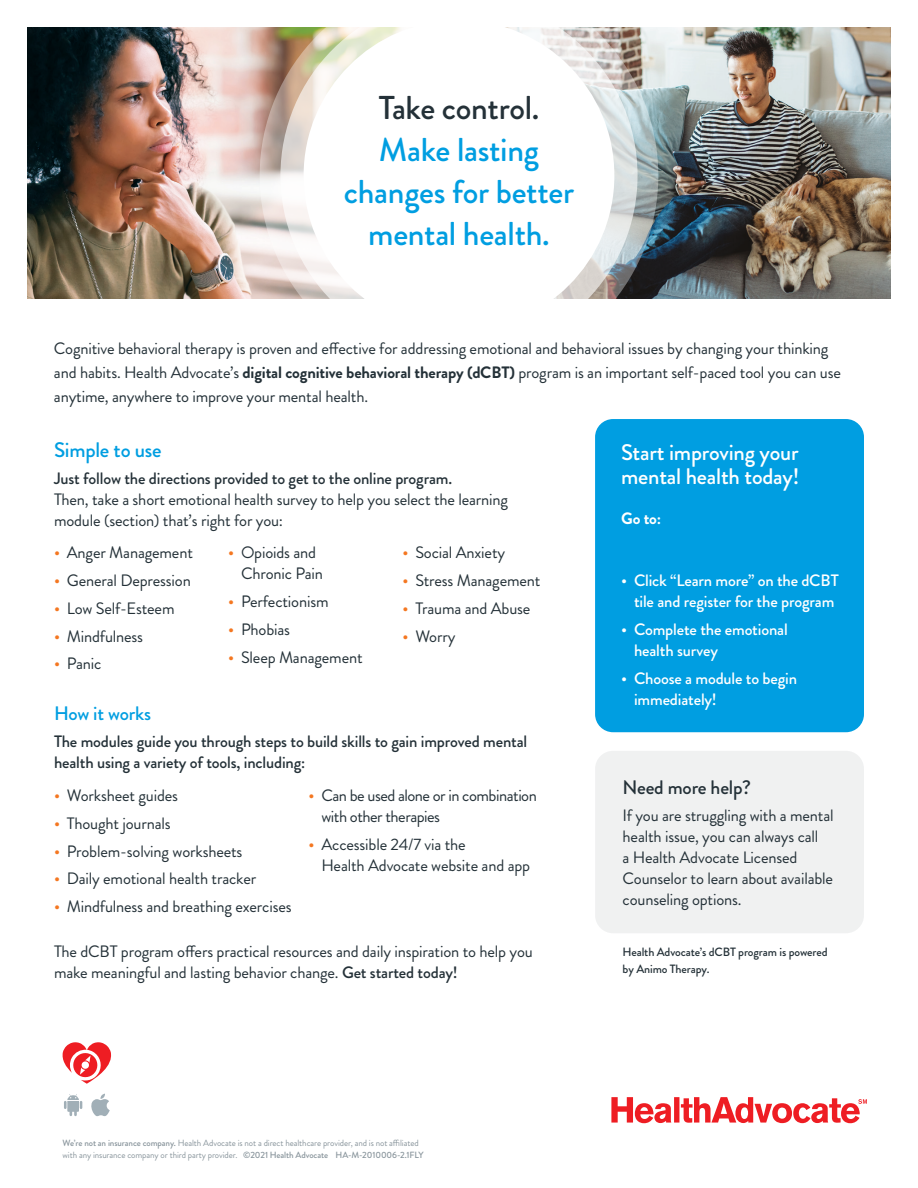
<style>
.page{position:relative;width:918px;height:1188px;background:#fff}
.page>*{position:absolute;margin:0;border:0;box-sizing:border-box;transform-origin:0 0}
.t1{font:500 33px/42px "Brandon Grotesque";letter-spacing:-.01em;color:#009ee1;text-align:center}
.t2{font:500 33px "Brandon Grotesque";letter-spacing:-.01em;color:#243138}
.t3{font:500 22.5px/24px "Brandon Grotesque";letter-spacing:-.01em;color:#fff}
.t4{font:500 21px "Brandon Grotesque";letter-spacing:-.01em;color:#009ee1}
.t5{font:500 19.5px "Brandon Grotesque";letter-spacing:-.01em;color:#243138}
.t6{font:500 19.5px "Brandon Grotesque";letter-spacing:-.01em;color:#009ee1}
.t7{font:16.5px/21px "Brandon Grotesque";letter-spacing:-.01em;color:#243138}
.t8{font:500 16.5px/21px "Brandon Grotesque";letter-spacing:-.01em;color:#243138}
.t9{font:500 16.5px/21px "Brandon Grotesque";letter-spacing:-.01em;color:#fff}
.t10{font:16.5px/21px "Brandon Grotesque";letter-spacing:-.03em;color:#243138}
.t11{font:700 16.5px "Brandon Grotesque";color:#fff}
.t12{font:500 12px/16.5px "Brandon Grotesque";letter-spacing:-.01em;color:#243138}
.t13{font:9px/12px "Brandon Grotesque";letter-spacing:-.01em;color:#89959c}
.s1{font-weight:700}
.s2{font-weight:500;color:#f47721}
.s3{font-weight:500}
</style>
<div class="page">
<img style="left:28px;top:27px;width:863px;height:271px">
<img style="left:260px;top:27px;width:398px;height:272px">
<img style="left:280px;top:27px;width:358px;height:272px">
<div style="left:304px;top:20px;width:310px;height:311px;background:#fff;border-radius:50%"></div>
<div style="left:595px;top:419px;width:269px;height:313px;background:#009ee1;border-radius:18px"></div>
<div style="left:595px;top:751px;width:269px;height:182px;background:#f0f1f1;border-radius:18px"></div>
<svg style="left:611px;top:1097px;width:256px;height:26px"></svg>
<svg style="left:91px;top:1094px;width:19px;height:22px"></svg>
<svg style="left:64px;top:1094px;width:18px;height:22px"></svg>
<svg style="left:62px;top:1042px;width:50px;height:42px"></svg>
<h1 class="t2" style="left:379px;top:85px;width:162px">Take control.</h1>
<h1 class="t1" style="left:344px;top:129px;width:232px">Make lasting changes for better mental health.</h1>
<p class="t7" style="left:54px;top:336px;width:788px;line-height:24px">Cognitive behavioral therapy is proven and effective for addressing emotional and behavioral issues by changing your thinking and habits. Health Advocate’s <span class="s1">digital cognitive behavioral therapy (dCBT)</span> program is an important self-paced tool you can use anytime, anywhere to improve your mental health.</p>
<p class="t4" style="left:54px;top:435px;width:109px">Simple to use</p>
<p class="t8" style="left:54px;top:469px;width:400px">Just follow the directions provided to get to the online program.</p>
<p class="t7" style="left:54px;top:490px;width:456px">Then, take a short emotional health survey to help you select the learning module (section) that’s right for you:</p>
<p class="t7" style="left:54px;top:542px;width:140px"><span class="s2">•</span> Anger Management</p>
<p class="t7" style="left:54px;top:570px;width:138px"><span class="s2">•</span> General Depression</p>
<p class="t7" style="left:54px;top:598px;width:122px"><span class="s2">•</span> Low Self-Esteem</p>
<p class="t7" style="left:54px;top:626px;width:91px"><span class="s2">•</span> Mindfulness</p>
<p class="t7" style="left:54px;top:653px;width:49px"><span class="s2">•</span> Panic</p>
<p class="t7" style="left:241px;top:542px;width:83px;text-indent:-13px"><span class="s2">•</span> Opioids and<br>Chronic Pain</p>
<p class="t7" style="left:228px;top:591px;width:102px"><span class="s2">•</span> Perfectionism</p>
<p class="t7" style="left:228px;top:619px;width:63px"><span class="s2">•</span> Phobias</p>
<p class="t7" style="left:228px;top:647px;width:136px"><span class="s2">•</span> Sleep Management</p>
<p class="t7" style="left:402px;top:542px;width:104px"><span class="s2">•</span> Social Anxiety</p>
<p class="t7" style="left:402px;top:570px;width:140px"><span class="s2">•</span> Stress Management</p>
<p class="t7" style="left:402px;top:598px;width:129px"><span class="s2">•</span> Trauma and Abuse</p>
<p class="t7" style="left:402px;top:626px;width:55px"><span class="s2">•</span> Worry</p>
<p class="t6" style="left:54px;top:700px;width:99px">How it works</p>
<p class="t8" style="left:54px;top:732px;width:475px">The modules guide you through steps to build skills to gain improved mental health using a variety of tools, including:</p>
<p class="t7" style="left:54px;top:785px;width:126px"><span class="s2">•</span> Worksheet guides</p>
<p class="t7" style="left:54px;top:813px;width:118px"><span class="s2">•</span> Thought journals</p>
<p class="t7" style="left:54px;top:841px;width:190px"><span class="s2">•</span> Problem-solving worksheets</p>
<p class="t7" style="left:54px;top:869px;width:204px"><span class="s2">•</span> Daily emotional health tracker</p>
<p class="t7" style="left:54px;top:896px;width:239px"><span class="s2">•</span> Mindfulness and breathing exercises</p>
<p class="t10" style="left:321px;top:785px;width:217px;text-indent:-13px"><span class="s2">•</span> Can be used alone or in combination with other therapies</p>
<p class="t7" style="left:321px;top:834px;width:210px;text-indent:-13px"><span class="s2">•</span> Accessible 24/7 via the<br>Health Advocate website and app</p>
<p class="t7" style="left:54px;top:941px;width:480px">The dCBT program offers practical resources and daily inspiration to help you make meaningful and lasting behavior change. <span class="s3">Get started today!</span></p>
<p class="t13" style="left:63px;top:1137px;width:362px"><span class="s3">We’re not an insurance company.</span> Health Advocate is not a direct healthcare provider, and is not affiliated with any insurance company or third party provider. <span class="s3">©2021 Health Advocate HA-M-2010006-2.1FLY</span></p>
<h2 class="t3" style="left:621px;top:440px;width:180px">Start improving your mental health today!</h2>
<p class="t11" style="left:621px;top:507px;width:42px">Go to:</p>
<p class="t9" style="left:621px;top:570px;width:219px;text-align:center">• Click “Learn more” on the dCBT tile and register for the program</p>
<p class="t9" style="left:634px;top:619px;width:155px;text-indent:-13px">• Complete the emotional health survey</p>
<p class="t9" style="left:634px;top:668px;width:165px;text-indent:-13px">• Choose a module to begin immediately!</p>
<p class="t5" style="left:623px;top:773px;width:130px">Need more help?</p>
<p class="t7" style="left:623px;top:805px;width:213px">If you are struggling with a mental health issue, you can always call<br>a Health Advocate Licensed<br>Counselor to learn about available counseling options.</p>
<p class="t12" style="left:623px;top:944px;width:207px">Health Advocate’s dCBT program is powered by Animo Therapy.</p>
</div>
